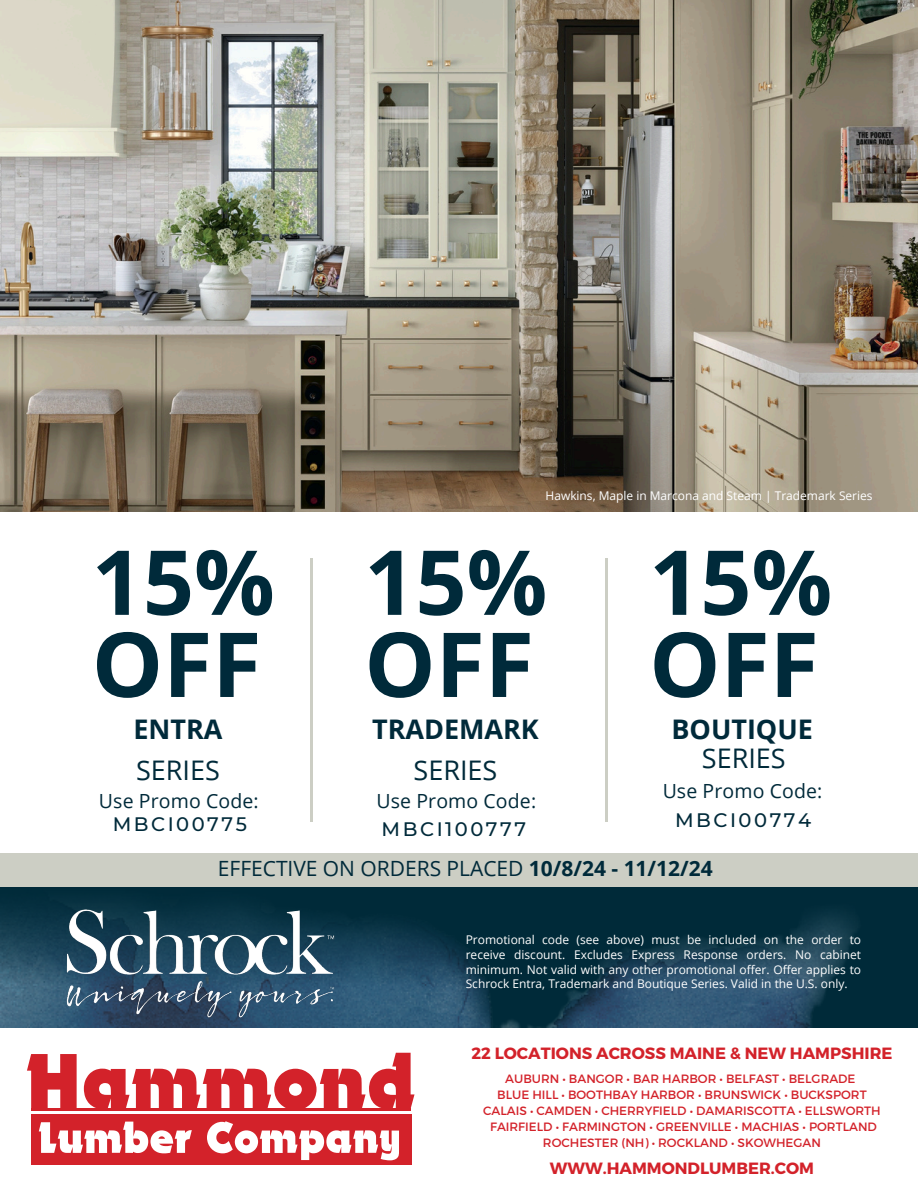
<style>
.page{position:relative;width:918px;height:1188px;background:#fff}
.page>*{position:absolute;margin:0;border:0;box-sizing:border-box;transform-origin:0 0}
.t1{font:700 89.7px/82.2px "Open Sans";color:#002a3a}
.t2{font:700 27px/40.5px "Open Sans";color:#002a3a;text-align:center}
.t3{font:27px/40.5px "Open Sans";color:#002a3a}
.t4{font:21px "Open Sans";color:#002a3a}
.t5{font:19.5px/28.2px "Open Sans";letter-spacing:.005em;color:#002a3a}
.t6{font:500 19.5px "Montserrat";letter-spacing:.13em;color:#002a3a}
.t7{font:700 16.35px "Montserrat";color:#d3222a}
.t8{font:12px/14.7px "Open Sans";color:#fff;text-align:justify}
.t9{font:12px/16px "Montserrat";color:#d3222a;text-align:center}
.s1{font-weight:700}
.s2{font-weight:400}
.s3{font-family:"Montserrat";font-weight:500}
</style>
<div class="page">
<div style="left:0;top:879px;width:918px;height:148px;background:#002a39"></div>
<img style="left:0;top:886px;width:863px;height:141px">
<hr style="left:310px;top:558px;width:3px;height:263px;background:#cccec4">
<img style="left:60px;top:902px;width:281px;height:123px">
<div style="left:0;top:853px;width:918px;height:33px;background:#cccec4"></div>
<hr style="left:605px;top:558px;width:3px;height:263px;background:#cccec4">
<img style="left:0;top:0;width:918px;height:512px">
<svg style="left:27px;top:1054px;width:50px;height:54px"></svg>
<svg style="left:84px;top:1053px;width:331px;height:55px"></svg>
<div style="left:31px;top:1115px;width:381px;height:50px;background:#d3222a"></div>
<svg style="left:39px;top:1122px;width:153px;height:31px"></svg>
<svg style="left:207px;top:1121px;width:192px;height:39px"></svg>
<hr style="left:31px;top:1108px;width:380px;height:3px;background:#d3222a">
<h1 class="t8" style="left:546px;top:488px;width:329px">Hawkins, Maple in Marcona and Steam | Trademark Series</h1>
<p class="t1" style="left:92px;top:539px;width:184px">15%<br>OFF</p>
<p class="t1" style="left:364px;top:539px;width:184px">15%<br>OFF</p>
<p class="t1" style="left:649px;top:539px;width:184px">15%<br>OFF</p>
<h1 class="t2" style="left:671px;top:709px;width:143px">BOUTIQUE</h1>
<h2 class="t3" style="left:702px;top:737px;width:85px">SERIES</h2>
<h3 class="t5" style="left:663px;top:776px;width:161px">Use Promo Code:</h3>
<h6 class="t3" style="left:133px;top:709px;width:91px"><span class="s1">ENTRA<br></span>SERIES</h6>
<h6 class="t5" style="left:99px;top:786px;width:161px">Use Promo Code:</h6>
<p class="t2" style="left:372px;top:709px;width:168px">TRADEMARK<br><span class="s2">SERIES</span></p>
<p class="t5" style="left:376px;top:786px;width:161px">Use Promo Code:<br><span class="s3">MBCI100777</span></p>
<h6 class="t6" style="left:113px;top:813px;width:136px">MBCI00775</h6>
<h4 class="t6" style="left:675px;top:808px;width:137px">MBCI00774</h4>
<h5 class="t4" style="left:218px;top:854px;width:496px">EFFECTIVE ON ORDERS PLACED <span class="s1">10/8/24 - 11/12/24</span></h5>
<h4 class="t8" style="left:466px;top:932px;width:397px">Promotional code (see above) must be included on the order to receive discount. Excludes Express Response orders. No cabinet minimum. Not valid with any other promotional offer. Offer applies to Schrock Entra, Trademark and Boutique Series. Valid in the U.S. only.</h4>
<p class="t7" style="left:471px;top:1043px;width:423px">22 LOCATIONS ACROSS MAINE &amp; NEW HAMPSHIRE</p>
<p class="t9" style="left:505px;top:1070px;width:352px">AUBURN • BANGOR • BAR HARBOR • BELFAST • BELGRADE</p>
<p class="t9" style="left:483px;top:1086px;width:399px">BLUE HILL • BOOTHBAY HARBOR • BRUNSWICK • BUCKSPORT<br>CALAIS • CAMDEN • CHERRYFIELD • DAMARISCOTTA • ELLSWORTH</p>
<p class="t9" style="left:490px;top:1118px;width:388px">FAIRFIELD • FARMINGTON • GREENVILLE • MACHIAS • PORTLAND<br>ROCHESTER (NH) • ROCKLAND • SKOWHEGAN</p>
<p class="t7" style="left:550px;top:1157px;width:266px">WWW.HAMMONDLUMBER.COM</p>
</div>
